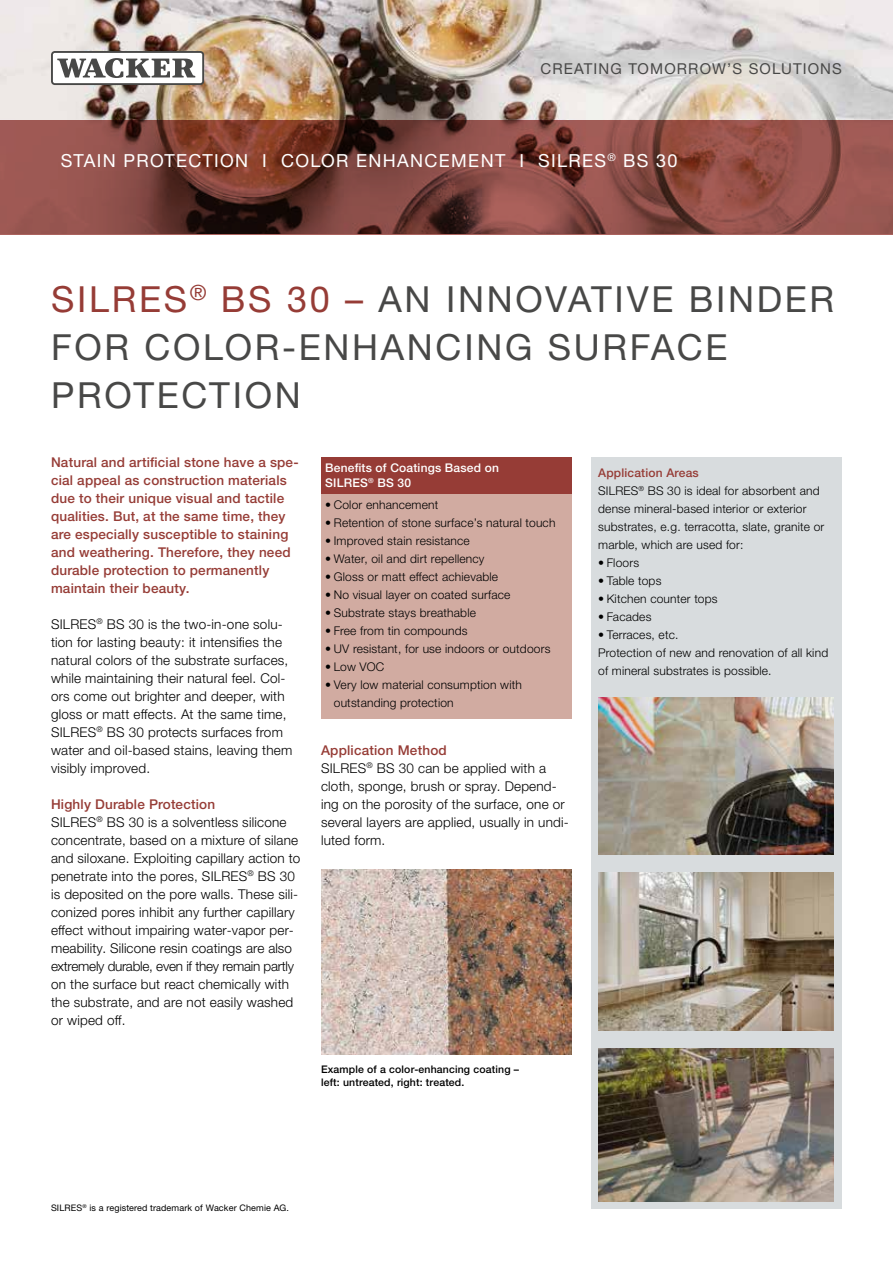
<style>
.page{position:relative;width:893px;height:1263px;background:#fff}
.page>*{position:absolute;margin:0;border:0;box-sizing:border-box;transform-origin:0 0}
.t1{font:36px/48px "Neue Helveticafor WACKER 55";letter-spacing:.075em;color:#484847}
.t2{font:18px "Neue Helveticafor WACKER 55";letter-spacing:.075em;color:#fff}
.t3{font:15px "Neue Helveticafor WACKER 55";letter-spacing:.075em;color:#484847}
.t4{font:13.5px/18px "Neue Helveticafor WACKER 45";letter-spacing:.015em;color:#000}
.t5{font:13.5px/18px "Neue Helveticafor WACKER 65";letter-spacing:.015em;color:#963c36}
.t6{font:12px/18px "Neue Helveticafor WACKER 45";letter-spacing:.015em;color:#000}
.t7{font:12px/15px "Neue Helveticafor WACKER 65";letter-spacing:.015em;color:#fff}
.t8{font:12px "Neue Helveticafor WACKER 65";letter-spacing:.015em;color:#963c36}
.t9{font:10.5px/13.5px "Neue Helveticafor WACKER 65";letter-spacing:.015em;color:#000}
.t10{font:9px "Neue Helveticafor WACKER 55";letter-spacing:.015em;color:#000}
.s1{color:#963c36}
</style>
<div class="page">
<img style="left:0;top:0;width:893px;height:120px">
<svg style="left:0;top:120px;width:893px;height:114px;background:#81463f"></svg>
<svg style="left:51px;top:51px;width:153px;height:34px"></svg>
<div style="left:53px;top:53px;width:149px;height:30px;background:#fff;border-radius:2px"></div>
<svg style="left:57px;top:58px;width:138px;height:20px"></svg>
<div style="left:321px;top:491px;width:251px;height:228px;background:#d1aba1"></div>
<div style="left:321px;top:457px;width:251px;height:36px;background:#963c36"></div>
<div style="left:591px;top:457px;width:251px;height:752px;background:#d8dcde"></div>
<img style="left:598px;top:697px;width:235px;height:158px">
<img style="left:598px;top:873px;width:235px;height:157px">
<img style="left:598px;top:1048px;width:235px;height:153px">
<img style="left:321px;top:870px;width:251px;height:185px">
<p class="t3" style="left:540px;top:59px;width:303px">CREATING TOMORROW’S SOLUTIONS</p>
<h2 class="t2" style="left:61px;top:149px;width:618px">STAIN PROTECTION I COLOR ENHANCEMENT I SILRES<sup>®</sup> BS 30</h2>
<h1 class="t1" style="left:51px;top:275px;width:785px"><span class="s1">SILRES</span><sup>®</sup> <span class="s1">BS 30 –</span> AN INNOVATIVE BINDER<br>FOR COLOR-ENHANCING SURFACE<br>PROTECTION</h1>
<p class="t5" style="left:51px;top:453px;width:249px">Natural and artificial stone have a spe&shy;cial appeal as construction materials due to their unique visual and tactile qualities. But, at the same time, they are especially susceptible to staining and weathering. Therefore, they need durable protection to permanently maintain their beauty.</p>
<p class="t4" style="left:51px;top:615px;width:243px">SILRES<sup>®</sup> BS 30 is the two-in-one solu&shy;tion for lasting beauty: it intensifies the natural colors of the substrate surfaces, while maintaining their natural feel. Col&shy;ors come out brighter and deeper, with gloss or matt effects. At the same time, SILRES<sup>®</sup> BS 30 protects surfaces from water and oil-based stains, leaving them visibly improved.</p>
<p class="t5" style="left:51px;top:795px;width:166px">Highly Durable Protection</p>
<p class="t4" style="left:51px;top:813px;width:251px">SILRES<sup>®</sup> BS 30 is a solventless silicone concentrate, based on a mixture of silane and siloxane. Exploiting capillary action to penetrate into the pores, SILRES<sup>®</sup> BS 30 is deposited on the pore walls. These sili&shy;conized pores inhibit any further capillary effect without impairing water-vapor per&shy;meability. Silicone resin coatings are also extremely durable, even if they remain partly on the surface but react chemically with the substrate, and are not easily washed or wiped off.</p>
<p class="t7" style="left:325px;top:460px;width:175px">Benefits of Coatings Based on<br>SILRES<sup>®</sup> BS 30</p>
<p class="t8" style="left:598px;top:466px;width:102px">Application Areas</p>
<p class="t6" style="left:598px;top:482px;width:228px">SILRES<sup>®</sup> BS 30 is ideal for absorbent and dense mineral-based interior or exterior substrates, e.g. terracotta, slate, granite or marble, which are used for:</p>
<p class="t6" style="left:598px;top:554px;width:42px">• Floors</p>
<p class="t6" style="left:598px;top:572px;width:65px">• Table tops</p>
<p class="t6" style="left:598px;top:590px;width:121px">• Kitchen counter tops</p>
<p class="t6" style="left:598px;top:608px;width:55px">• Facades</p>
<p class="t6" style="left:598px;top:626px;width:232px">• Terraces, etc.<br>Protection of new and renovation of all kind of mineral substrates is possible.</p>
<p class="t6" style="left:325px;top:496px;width:114px">• Color enhancement</p>
<p class="t6" style="left:325px;top:514px;width:232px">• Retention of stone surface’s natural touch</p>
<p class="t6" style="left:325px;top:532px;width:146px">• Improved stain resistance</p>
<p class="t6" style="left:325px;top:550px;width:161px">• Water, oil and dirt repellency</p>
<p class="t6" style="left:325px;top:568px;width:174px">• Gloss or matt effect achievable</p>
<p class="t6" style="left:325px;top:586px;width:187px">• No visual layer on coated surface</p>
<p class="t6" style="left:325px;top:604px;width:152px">• Substrate stays breathable</p>
<p class="t6" style="left:325px;top:622px;width:144px">• Free from tin compounds</p>
<p class="t6" style="left:325px;top:640px;width:227px">• UV resistant, for use indoors or outdoors</p>
<p class="t6" style="left:325px;top:658px;width:61px">• Low VOC</p>
<p class="t6" style="left:334px;top:676px;width:190px;text-indent:-9px">• Very low material consumption with outstanding protection</p>
<p class="t5" style="left:321px;top:741px;width:127px">Application Method</p>
<p class="t4" style="left:321px;top:759px;width:249px">SILRES<sup>®</sup> BS 30 can be applied with a cloth, sponge, brush or spray. Depend&shy;ing on the porosity of the surface, one or several layers are applied, usually in undi&shy;luted form.</p>
<p class="t9" style="left:321px;top:1062px;width:199px">Example of a color-enhancing coating – left: untreated, right: treated.</p>
<p class="t10" style="left:51px;top:1202px;width:239px">SILRES<sup>®</sup> is a registered trademark of Wacker Chemie AG.</p>
</div>
